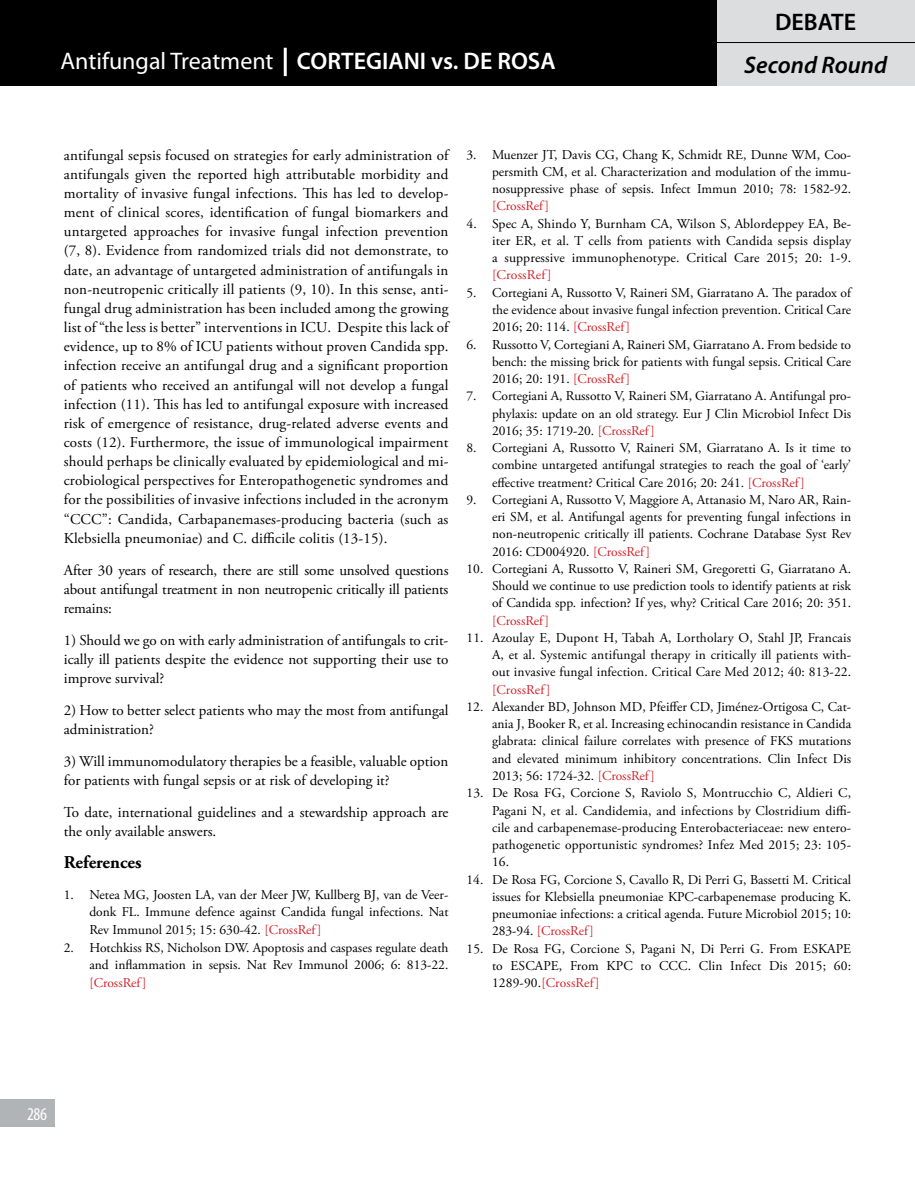
<style>
.page{position:relative;width:915px;height:1191px;background:#fff}
.page>*{position:absolute;margin:0;border:0;box-sizing:border-box;transform-origin:0 0}
.t1{font:24px "Myriad Pro";color:#fff}
.t2{font:italic 600 24px "Myriad Pro";color:#000}
.t3{font:600 24px "Myriad Pro";color:#000}
.t4{font:700 18px "Adobe Garamond Pro";color:#000}
.t5{font:condensed 18px "Myriad Pro";color:#fff}
.t6{font:15px/19.2px "Adobe Garamond Pro";color:#000;text-align:justify}
.t7{font:13.5px/17.2px "Adobe Garamond Pro";color:#000;text-align:justify}
.t8{font:13.5px "Adobe Garamond Pro";color:#d2232a}
.s1{font-weight:600}
.s2{color:#d2232a}
</style>
<div class="page">
<div style="left:716px;top:0;width:198px;height:85px;background:#dcddde"></div>
<div style="left:0;top:0;width:716px;height:85px;background:#000"></div>
<hr style="left:284px;top:48px;width:3px;height:28px;background:#fff">
<hr style="left:707px;top:42px;width:207px;height:1px;background:#000">
<div style="left:0;top:1099px;width:55px;height:28px;background:#b1b4b6"></div>
<h1 class="t3" style="left:774px;top:7px;width:82px">DEBATE</h1>
<h1 class="t1" style="left:61px;top:46px;width:496px">Antifungal Treatment <span class="s1">CORTEGIANI vs. DE ROSA</span></h1>
<h1 class="t2" style="left:743px;top:50px;width:144px">Second Round</h1>
<p class="t6" style="left:64px;top:146px;width:386px">antifungal sepsis focused on strategies for early administration of antifungals given the reported high attributable morbidity and mortality of invasive fungal infections. This has led to develop&shy;ment of clinical scores, identification of fungal biomarkers and untargeted approaches for invasive fungal infection prevention (7, 8). Evidence from randomized trials did not demonstrate, to date, an advantage of untargeted administration of antifungals in non-neutropenic critically ill patients (9, 10). In this sense, anti&shy;fungal drug administration has been included among the growing list of “the less is better” interventions in ICU. Despite this lack of evidence, up to 8% of ICU patients without proven Candida spp. infection receive an antifungal drug and a significant proportion of patients who received an antifungal will not develop a fungal infection (11). This has led to antifungal exposure with increased risk of emergence of resistance, drug-related adverse events and costs (12). Furthermore, the issue of immunological impairment should perhaps be clinically evaluated by epidemiological and mi&shy;crobiological perspectives for Enteropathogenetic syndromes and for the possibilities of invasive infections included in the acronym “CCC”: Candida, Carbapanemases-producing bacteria (such as Klebsiella pneumoniae) and C. difficile colitis (13-15).</p>
<p class="t6" style="left:64px;top:561px;width:386px">After 30 years of research, there are still some unsolved questions about antifungal treatment in non neutropenic critically ill patients remains:</p>
<p class="t6" style="left:64px;top:631px;width:386px">1) Should we go on with early administration of antifungals to crit&shy;ically ill patients despite the evidence not supporting their use to improve survival?</p>
<p class="t6" style="left:64px;top:701px;width:386px">2) How to better select patients who may the most from antifungal administration?</p>
<p class="t6" style="left:64px;top:752px;width:386px">3) Will immunomodulatory therapies be a feasible, valuable option for patients with fungal sepsis or at risk of developing it?</p>
<p class="t6" style="left:64px;top:803px;width:386px">To date, international guidelines and a stewardship approach are the only available answers.</p>
<h2 class="t4" style="left:64px;top:852px;width:79px">References</h2>
<p class="t7" style="left:89px;top:886px;width:360px;line-height:17.7px;text-indent:-26px">1. Netea MG, Joosten LA, van der Meer JW, Kullberg BJ, van de Veer&shy;donk FL. Immune defence against Candida fungal infections. Nat Rev Immunol 2015; 15: 630-42. <span class="s2">[CrossRef]</span></p>
<p class="t7" style="left:64px;top:939px;width:386px;line-height:17.7px;text-align:right">2. Hotchkiss RS, Nicholson DW. Apoptosis and caspases regulate death and inflammation in sepsis. Nat Rev Immunol 2006; 6: 813-22.</p>
<p class="t8" style="left:89px;top:974px;width:59px">[CrossRef]</p>
<p class="t7" style="left:492px;top:146px;width:360px;text-indent:-26px">3. Muenzer JT, Davis CG, Chang K, Schmidt RE, Dunne WM, Coo&shy;persmith CM, et al. Characterization and modulation of the immu&shy;nosuppressive phase of sepsis. Infect Immun 2010; 78: 1582-92.</p>
<p class="t8" style="left:492px;top:198px;width:59px">[CrossRef]</p>
<p class="t7" style="left:492px;top:215px;width:360px;text-indent:-26px">4. Spec A, Shindo Y, Burnham CA, Wilson S, Ablordeppey EA, Be&shy;iter ER, et al. T cells from patients with Candida sepsis display a suppressive immunophenotype. Critical Care 2015; 20: 1-9.</p>
<p class="t8" style="left:492px;top:267px;width:61px">[CrossRef ]</p>
<p class="t7" style="left:492px;top:284px;width:360px;text-indent:-26px">5. Cortegiani A, Russotto V, Raineri SM, Giarratano A. The paradox of the evidence about invasive fungal infection prevention. Critical Care 2016; 20: 114. <span class="s2">[CrossRef]</span></p>
<p class="t7" style="left:492px;top:336px;width:360px;text-indent:-26px">6. Russotto V, Cortegiani A, Raineri SM, Giarratano A. From bedside to bench: the missing brick for patients with fungal sepsis. Critical Care 2016; 20: 191. <span class="s2">[CrossRef]</span></p>
<p class="t7" style="left:492px;top:388px;width:360px;text-indent:-26px">7. Cortegiani A, Russotto V, Raineri SM, Giarratano A. Antifungal pro&shy;phylaxis: update on an old strategy. Eur J Clin Microbiol Infect Dis 2016; 35: 1719-20. <span class="s2">[CrossRef]</span></p>
<p class="t7" style="left:492px;top:439px;width:360px;text-indent:-26px">8. Cortegiani A, Russotto V, Raineri SM, Giarratano A. Is it time to combine untargeted antifungal strategies to reach the goal of ‘early’ effective treatment? Critical Care 2016; 20: 241. <span class="s2">[CrossRef]</span></p>
<p class="t7" style="left:492px;top:491px;width:360px;text-indent:-26px">9. Cortegiani A, Russotto V, Maggiore A, Attanasio M, Naro AR, Rain&shy;eri SM, et al. Antifungal agents for preventing fungal infections in non-neutropenic critically ill patients. Cochrane Database Syst Rev 2016: CD004920. <span class="s2">[CrossRef]</span></p>
<p class="t7" style="left:492px;top:560px;width:360px;text-indent:-26px">10. Cortegiani A, Russotto V, Raineri SM, Gregoretti G, Giarratano A.<br>Should we continue to use prediction tools to identify patients at risk of Candida spp. infection? If yes, why? Critical Care 2016; 20: 351.</p>
<p class="t8" style="left:492px;top:612px;width:59px">[CrossRef]</p>
<p class="t7" style="left:492px;top:629px;width:360px;text-indent:-26px">11. Azoulay E, Dupont H, Tabah A, Lortholary O, Stahl JP, Francais A, et al. Systemic antifungal therapy in critically ill patients with&shy;out invasive fungal infection. Critical Care Med 2012; 40: 813-22.</p>
<p class="t8" style="left:492px;top:681px;width:60px">[CrossRef ]</p>
<p class="t7" style="left:492px;top:698px;width:360px;text-indent:-26px">12. Alexander BD, Johnson MD, Pfeiffer CD, Jiménez-Ortigosa C, Cat&shy;ania J, Booker R, et al. Increasing echinocandin resistance in Candida glabrata: clinical failure correlates with presence of FKS mutations and elevated minimum inhibitory concentrations. Clin Infect Dis 2013; 56: 1724-32. <span class="s2">[CrossRef]</span></p>
<p class="t7" style="left:492px;top:785px;width:360px;text-indent:-26px">13. De Rosa FG, Corcione S, Raviolo S, Montrucchio C, Aldieri C, Pagani N, et al. Candidemia, and infections by Clostridium diffi&shy;cile and carbapenemase-producing Enterobacteriaceae: new entero&shy;pathogenetic opportunistic syndromes? Infez Med 2015; 23: 105- 16.</p>
<p class="t7" style="left:492px;top:871px;width:360px;text-indent:-26px">14. De Rosa FG, Corcione S, Cavallo R, Di Perri G, Bassetti M. Critical issues for Klebsiella pneumoniae KPC-carbapenemase producing K. pneumoniae infections: a critical agenda. Future Microbiol 2015; 10:<br>283-94. <span class="s2">[CrossRef]</span></p>
<p class="t7" style="left:492px;top:940px;width:360px;text-indent:-26px">15. De Rosa FG, Corcione S, Pagani N, Di Perri G. From ESKAPE to ESCAPE, From KPC to CCC. Clin Infect Dis 2015; 60:<br>1289-90.<span class="s2">[CrossRef ]</span></p>
<h2 class="t5" style="left:27px;top:1103px;width:21px">286</h2>
</div>
